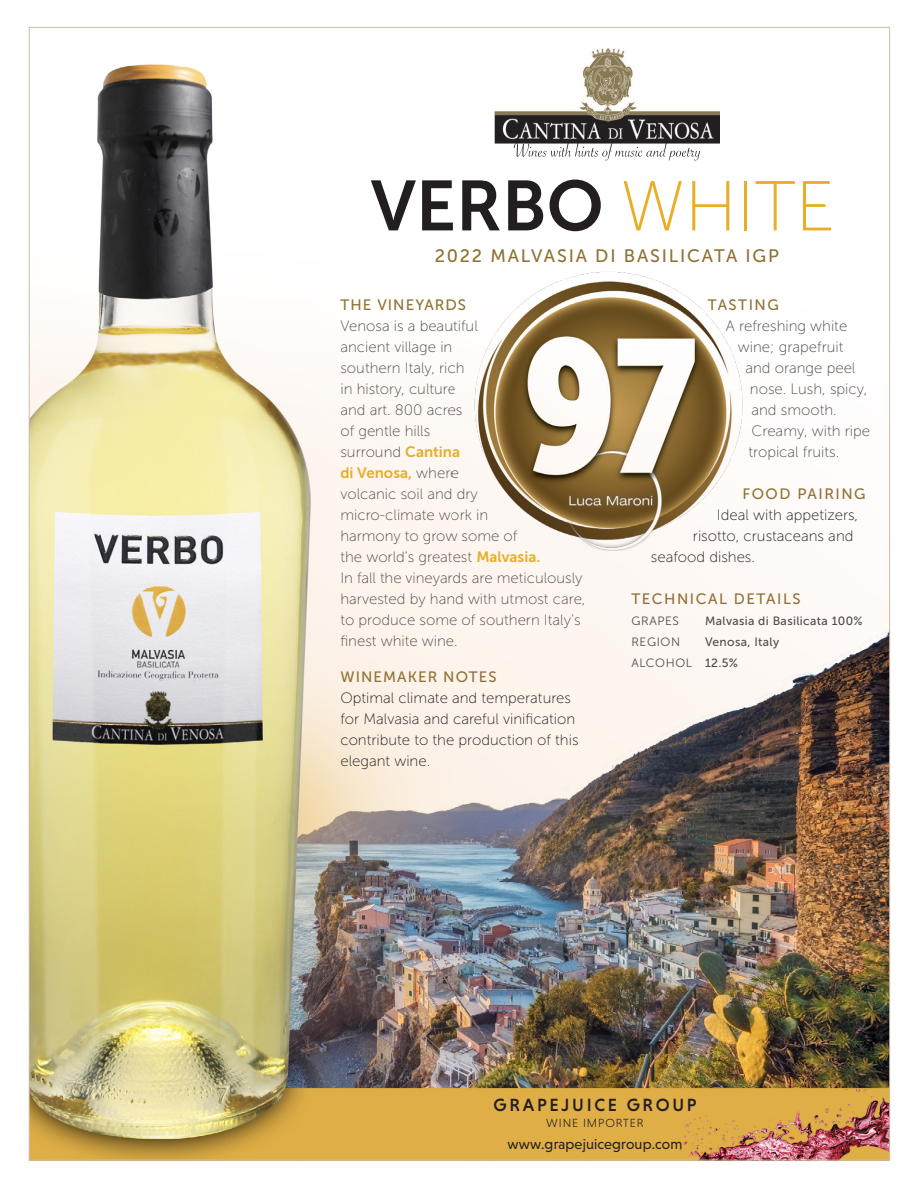
<style>
.page{position:relative;width:918px;height:1188px;background:#fff}
.page>*{position:absolute;margin:0;border:0;box-sizing:border-box;transform-origin:0 0}
.t1{font:70.5px "Museo Sans 700";color:#231f20}
.t2{font:18px "Museo Sans 500";letter-spacing:.1em;color:#8f7133}
.t3{font:500 18px "Niveau Grotesk";letter-spacing:.15em;color:#231f20}
.t4{font:15px/21px "Museo Sans 100";color:#534a49}
.t5{font:15px/21px "Museo Sans 100";color:#231f20}
.t6{font:15px "Museo Sans 500";letter-spacing:.095em;color:#8f7133}
.t7{font:15px "Museo Sans 500";letter-spacing:.07em;color:#8f7133}
.t8{font:15px "Museo Sans 700";color:#e9ad26}
.t9{font:14.55px "Niveau Grotesk";letter-spacing:.01em;color:#231f20}
.t10{font:12px "Museo Sans 500";letter-spacing:.03em;color:#534a49}
.t11{font:12px "Museo Sans 300";letter-spacing:.05em;color:#534a49}
.t12{font:300 12px "Niveau Grotesk";letter-spacing:.075em;color:#231f20}
.s1{font-family:"Museo Sans 100";color:#e9ad26}
.s2{font-family:"Museo Sans 700";color:#e9ad26}
.s3{font-family:"Museo Sans 100";color:#534a49}
.s4{font-family:"Museo Sans 500"}
</style>
<div class="page">
<img style="left:31px;top:48px;width:857px;height:1111px">
<img style="left:675px;top:1090px;width:213px;height:69px">
<img style="left:494px;top:49px;width:226px;height:95px">
<svg style="left:514px;top:142px;width:186px;height:18px"></svg>
<img style="left:454px;top:267px;width:302px;height:291px">
<h1 class="t1" style="left:371px;top:167px;width:466px">VERBO <span class="s1">WHITE</span></h1>
<p class="t2" style="left:435px;top:246px;width:346px">2022 MALVASIA DI BASILICATA IGP</p>
<p class="t7" style="left:340px;top:296px;width:127px">THE VINEYARDS</p>
<p class="t4" style="left:340px;top:315px;width:139px">Venosa is a beautiful ancient village in southern Italy, rich in history, culture and art. 800 acres of gentle hills surround <span class="s2">Cantina</span></p>
<p class="t8" style="left:340px;top:464px;width:120px">di Venosa, <span class="s3">where</span></p>
<p class="t4" style="left:340px;top:483px;width:247px">volcanic soil and dry<br>micro-climate work in<br>harmony to grow some of<br>the world’s greatest <span class="s2">Malvasia.<br></span>In fall the vineyards are meticulously harvested by hand with utmost care, to produce some of southern Italy’s finest white wine.</p>
<p class="t7" style="left:340px;top:668px;width:158px">WINEMAKER NOTES</p>
<p class="t5" style="left:340px;top:687px;width:240px">Optimal climate and temperatures for Malvasia and careful vinification contribute to the production of this elegant wine.</p>
<p class="t6" style="left:708px;top:296px;width:72px">TASTING</p>
<p class="t4" style="left:726px;top:315px;width:123px">A refreshing white</p>
<p class="t4" style="left:738px;top:336px;width:107px">wine; grapefruit</p>
<p class="t4" style="left:745px;top:357px;width:111px">and orange peel</p>
<p class="t4" style="left:750px;top:378px;width:119px">nose. Lush, spicy,</p>
<p class="t4" style="left:751px;top:399px;width:87px">and smooth.</p>
<p class="t4" style="left:751px;top:420px;width:120px">Creamy, with ripe</p>
<p class="t4" style="left:748px;top:441px;width:92px">tropical fruits.</p>
<p class="t6" style="left:742px;top:485px;width:125px">FOOD PAIRING</p>
<p class="t5" style="left:717px;top:504px;width:143px">Ideal with appetizers,</p>
<p class="t5" style="left:693px;top:525px;width:162px">risotto, crustaceans and</p>
<p class="t5" style="left:651px;top:546px;width:106px">seafood dishes.</p>
<p class="t6" style="left:632px;top:590px;width:171px">TECHNICAL DETAILS</p>
<p class="t11" style="left:632px;top:614px;width:49px">GRAPES</p>
<p class="t10" style="left:705px;top:614px;width:159px">Malvasia di Basilicata 100%</p>
<p class="t11" style="left:632px;top:635px;width:50px">REGION</p>
<p class="t10" style="left:705px;top:635px;width:76px">Venosa, Italy</p>
<p class="t11" style="left:632px;top:656px;width:108px">ALCOHOL <span class="s4">12.5%</span></p>
<p class="t3" style="left:494px;top:1094px;width:205px">GRAPEJUICE GROUP</p>
<p class="t12" style="left:546px;top:1116px;width:99px">WINE IMPORTER</p>
<p class="t9" style="left:508px;top:1136px;width:176px">www.grapejuicegroup.com</p>
</div>
